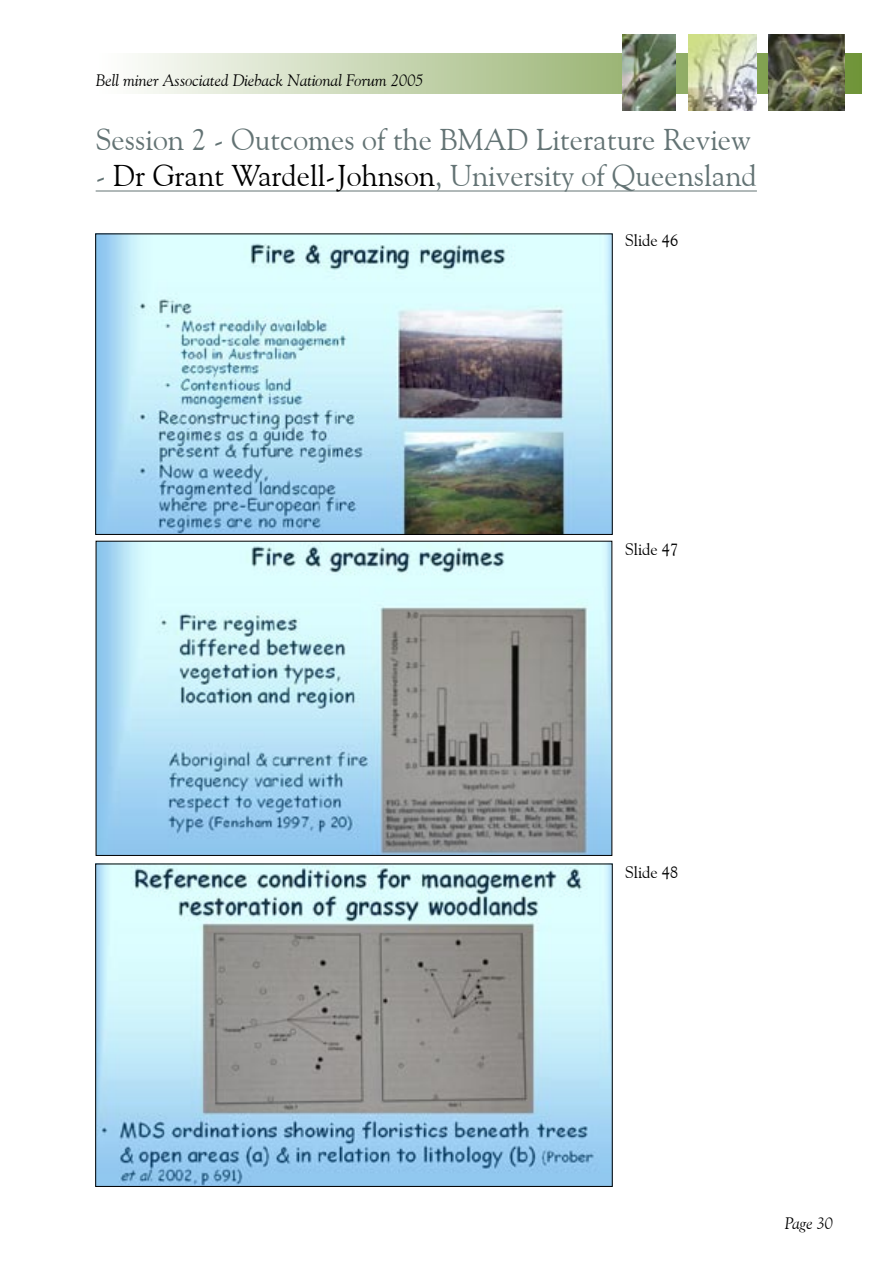
<style>
.page{position:relative;width:893px;height:1263px;background:#fff}
.page>*{position:absolute;margin:0;border:0;box-sizing:border-box;transform-origin:0 0}
.t1{font:30px "Goudy Old Style BT";color:#637374}
.t2{font:italic 16.5px "Goudy Old Style BT";color:#000}
.t3{font:16.5px "Goudy Old Style BT";color:#000}
.s1{color:#000}
</style>
<div class="page">
<hr style="left:96px;top:191px;width:661px;height:1px;background:#637374">
<svg style="left:138px;top:53px;width:723px;height:41px;background:#c3d3ad"></svg>
<img style="left:689px;top:34px;width:68px;height:77px">
<img style="left:768px;top:34px;width:77px;height:77px">
<img style="left:622px;top:34px;width:54px;height:76px">
<img style="left:97px;top:235px;width:514px;height:298px">
<div style="left:95px;top:233px;width:518px;height:302px;border:1px solid #000"></div>
<img style="left:98px;top:543px;width:512px;height:311px">
<div style="left:96px;top:541px;width:516px;height:315px;border:1px solid #000"></div>
<img style="left:97px;top:865px;width:514px;height:320px">
<p class="t2" style="left:96px;top:70px;width:330px">Bell miner Associated Dieback National Forum 2005</p>
<p class="t1" style="left:96px;top:121px;width:657px">Session 2 - Outcomes of the BMAD Literature Review</p>
<p class="t1" style="left:96px;top:157px;width:663px">- <span class="s1">Dr Grant Wardell-Johnson</span>, University of Queensland</p>
<p class="t3" style="left:625px;top:231px;width:55px">Slide 46</p>
<p class="t3" style="left:625px;top:539px;width:55px">Slide 47</p>
<p class="t3" style="left:625px;top:862px;width:55px">Slide 48</p>
<p class="t2" style="left:785px;top:1213px;width:50px">Page 30</p>
</div>
